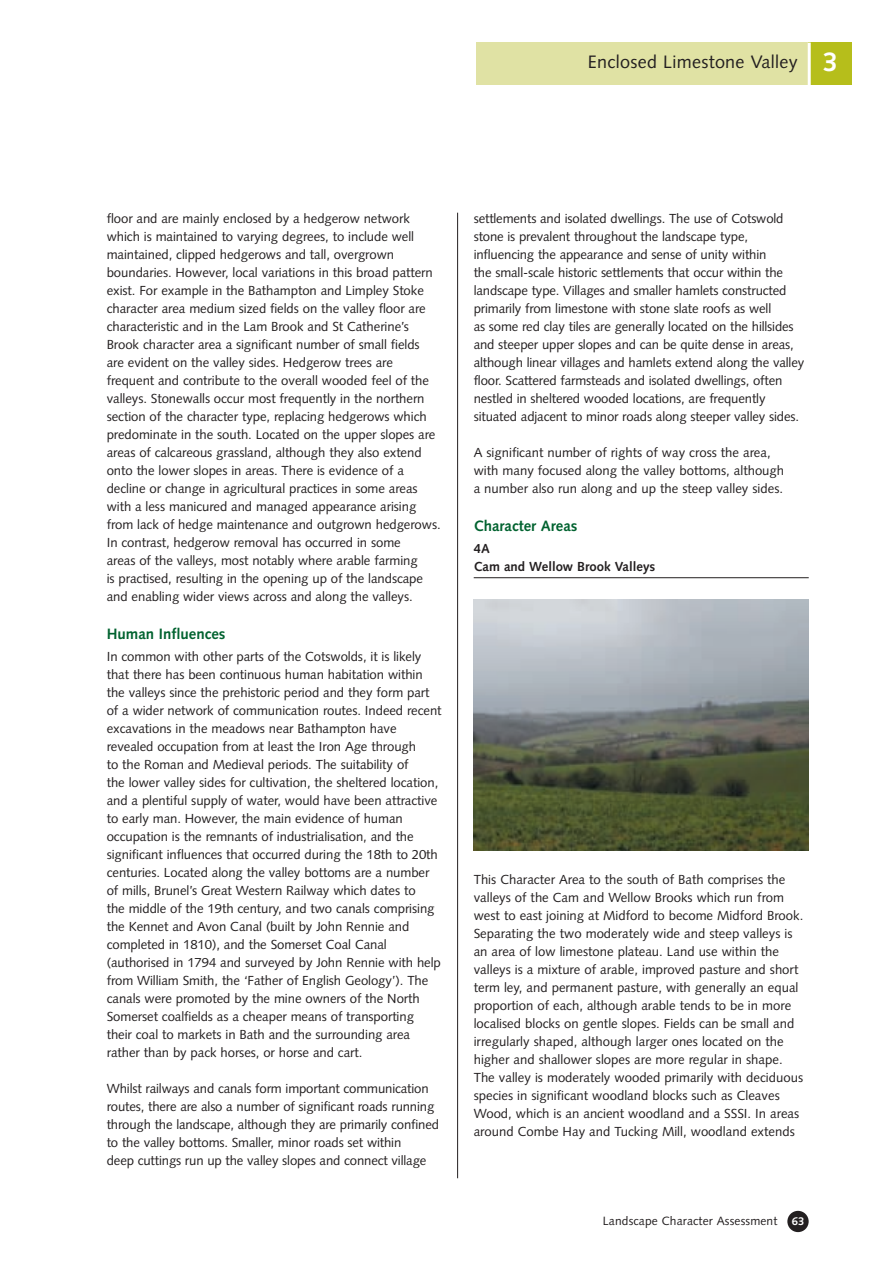
<style>
.page{position:relative;width:893px;height:1262px;background:#fff}
.page>*{position:absolute;margin:0;border:0;box-sizing:border-box;transform-origin:0 0}
.t1{font:18px "Syntax";letter-spacing:.015em;color:#231f20}
.t2{font:700 15px "Syntax";color:#00622f}
.t3{font:13.2px/18px "Syntax";letter-spacing:-.005em;color:#231f20}
.t4{font:700 13.2px/18px "Syntax";color:#231f20}
.t5{font:12px "Syntax";letter-spacing:.01em;color:#231f20}
.s1{font-weight:700;font-size:27px;color:#fff}
.s2{font-weight:700;font-size:11.25px;color:#fff}
</style>
<div class="page">
<div style="left:476px;top:43px;width:332px;height:42px;background:#e0e2a4"></div>
<div style="left:808px;top:43px;width:43px;height:42px;background:#b6be1b"></div>
<hr style="left:807px;top:43px;width:3px;height:42px;background:#fff">
<div style="left:787px;top:1210px;width:21px;height:22px;background:#231f20;border-radius:50%"></div>
<hr style="left:473px;top:577px;width:335px;height:1px;background:#231f20">
<hr style="left:457px;top:213px;width:1px;height:965px;background:#231f20">
<img style="left:473px;top:600px;width:335px;height:250px">
<h1 class="t1" style="left:588px;top:54px;width:251px">Enclosed Limestone Valley <span class="s1">3</span></h1>
<p class="t3" style="left:107px;top:210px;width:335px">floor and are mainly enclosed by a hedgerow network which is maintained to varying degrees, to include well maintained, clipped hedgerows and tall, overgrown boundaries. However, local variations in this broad pattern exist. For example in the Bathampton and Limpley Stoke character area medium sized fields on the valley floor are characteristic and in the Lam Brook and St Catherine’s Brook character area a significant number of small fields<br>are evident on the valley sides. Hedgerow trees are frequent and contribute to the overall wooded feel of the valleys. Stonewalls occur most frequently in the northern section of the character type, replacing hedgerows which predominate in the south. Located on the upper slopes are areas of calcareous grassland, although they also extend onto the lower slopes in areas. There is evidence of a decline or change in agricultural practices in some areas with a less manicured and managed appearance arising from lack of hedge maintenance and outgrown hedgerows.<br>In contrast, hedgerow removal has occurred in some<br>areas of the valleys, most notably where arable farming<br>is practised, resulting in the opening up of the landscape and enabling wider views across and along the valleys.</p>
<p class="t2" style="left:107px;top:627px;width:120px">Human Influences</p>
<p class="t3" style="left:107px;top:649px;width:336px">In common with other parts of the Cotswolds, it is likely that there has been continuous human habitation within the valleys since the prehistoric period and they form part of a wider network of communication routes. Indeed recent excavations in the meadows near Bathampton have revealed occupation from at least the Iron Age through<br>to the Roman and Medieval periods. The suitability of<br>the lower valley sides for cultivation, the sheltered location, and a plentiful supply of water, would have been attractive to early man. However, the main evidence of human occupation is the remnants of industrialisation, and the significant influences that occurred during the 18th to 20th centuries. Located along the valley bottoms are a number of mills, Brunel’s Great Western Railway which dates to<br>the middle of the 19th century, and two canals comprising the Kennet and Avon Canal (built by John Rennie and completed in 1810), and the Somerset Coal Canal (authorised in 1794 and surveyed by John Rennie with help from William Smith, the ‘Father of English Geology’). The canals were promoted by the mine owners of the North Somerset coalfields as a cheaper means of transporting their coal to markets in Bath and the surrounding area rather than by pack horses, or horse and cart.</p>
<p class="t3" style="left:107px;top:1081px;width:334px">Whilst railways and canals form important communication routes, there are also a number of significant roads running through the landscape, although they are primarily confined to the valley bottoms. Smaller, minor roads set within<br>deep cuttings run up the valley slopes and connect village</p>
<p class="t3" style="left:473px;top:210px;width:332px">settlements and isolated dwellings. The use of Cotswold stone is prevalent throughout the landscape type, influencing the appearance and sense of unity within<br>the small-scale historic settlements that occur within the landscape type. Villages and smaller hamlets constructed primarily from limestone with stone slate roofs as well<br>as some red clay tiles are generally located on the hillsides and steeper upper slopes and can be quite dense in areas, although linear villages and hamlets extend along the valley floor. Scattered farmsteads and isolated dwellings, often nestled in sheltered wooded locations, are frequently situated adjacent to minor roads along steeper valley sides.</p>
<p class="t3" style="left:473px;top:444px;width:312px">A significant number of rights of way cross the area, with many focused along the valley bottoms, although a number also run along and up the steep valley sides.</p>
<p class="t2" style="left:473px;top:519px;width:105px">Character Areas</p>
<p class="t4" style="left:473px;top:540px;width:183px">4A<br>Cam and Wellow Brook Valleys</p>
<p class="t3" style="left:473px;top:871px;width:331px">This Character Area to the south of Bath comprises the valleys of the Cam and Wellow Brooks which run from west to east joining at Midford to become Midford Brook.<br>Separating the two moderately wide and steep valleys is an area of low limestone plateau. Land use within the valleys is a mixture of arable, improved pasture and short term ley, and permanent pasture, with generally an equal proportion of each, although arable tends to be in more localised blocks on gentle slopes. Fields can be small and irregularly shaped, although larger ones located on the higher and shallower slopes are more regular in shape.<br>The valley is moderately wooded primarily with deciduous species in significant woodland blocks such as Cleaves Wood, which is an ancient woodland and a SSSI. In areas around Combe Hay and Tucking Mill, woodland extends</p>
<p class="t5" style="left:602px;top:1216px;width:203px">Landscape Character Assessment <span class="s2">63</span></p>
</div>
